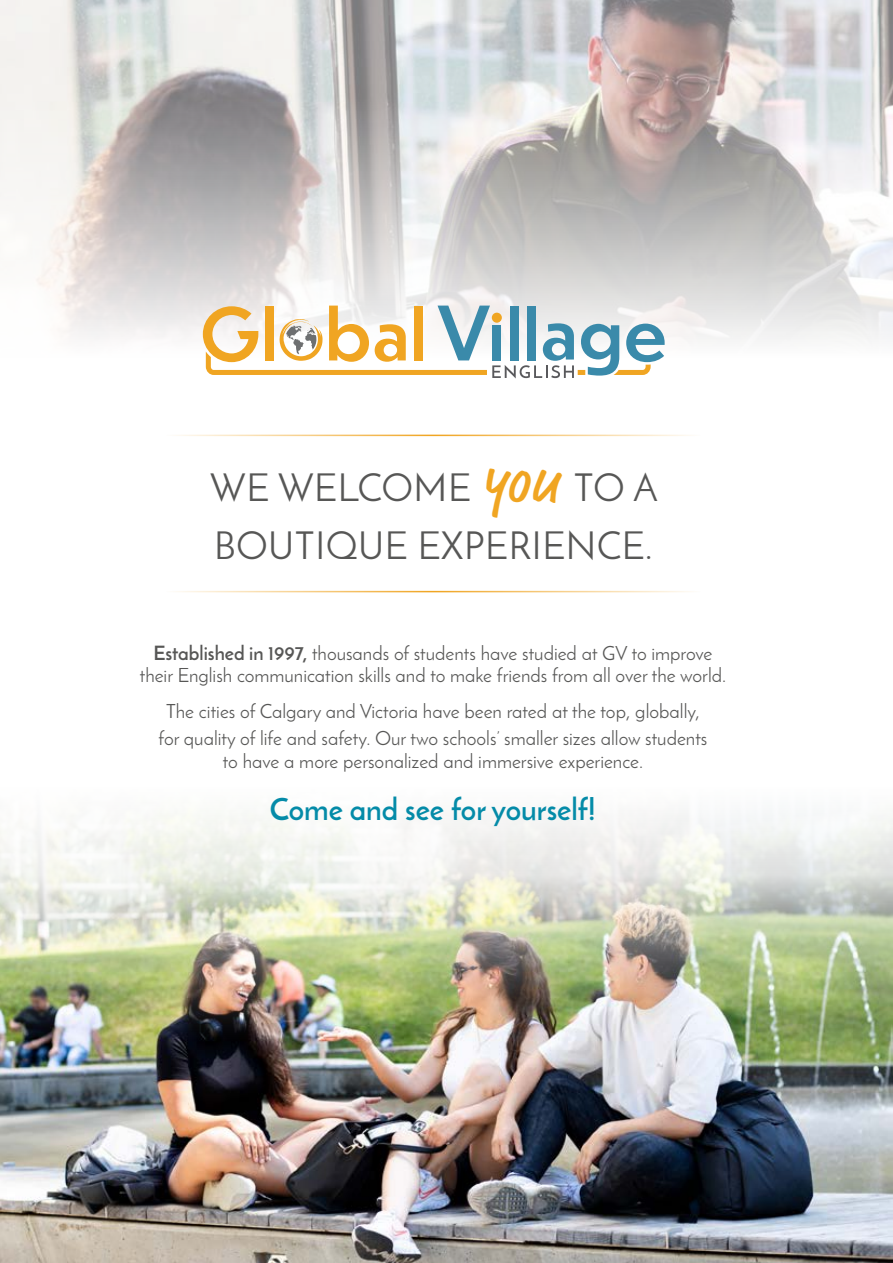
<style>
.page{position:relative;width:893px;height:1263px;background:#fff}
.page>*{position:absolute;margin:0;border:0;box-sizing:border-box;transform-origin:0 0}
.t1{font:38.4px/57.6px "Josefin Sans";color:#575756}
.t2{font:700 30px "Josefin Sans";color:#048ba8}
.t3{font:19.5px/22.5px "Josefin Sans";color:#575756;text-align:center}
.s1{font-family:"Market Pro";font-weight:700;font-size:48px;color:#f0a522}
.s2{font-weight:700}
</style>
<div class="page">
<img style="left:0;top:0;width:893px;height:437px">
<img style="left:0;top:813px;width:893px;height:450px">
<hr style="left:165px;top:435px;width:536px;height:1px;background:#f0a522">
<hr style="left:165px;top:591px;width:536px;height:1px;background:#f0a522">
<svg style="left:203px;top:306px;width:462px;height:72px"></svg>
<h1 class="t1" style="left:210px;top:458px;width:450px">WE WELCOME <span class="s1">YOU</span> TO A<br>BOUTIQUE EXPERIENCE.</h1>
<p class="t3" style="left:140px;top:642px;width:588px"><span class="s2">Established in 1997,</span> thousands of students have studied at GV to improve their English communication skills and to make friends from all over the world.</p>
<p class="t3" style="left:159px;top:698px;width:550px;line-height:27px">The cities of Calgary and Victoria have been rated at the top, globally, for quality of life and safety. Our two schools’ smaller sizes allow students</p>
<p class="t3" style="left:223px;top:750px;width:422px">to have a more personalized and immersive experience.</p>
<h2 class="t2" style="left:270px;top:791px;width:328px">Come and see for yourself!</h2>
</div>
